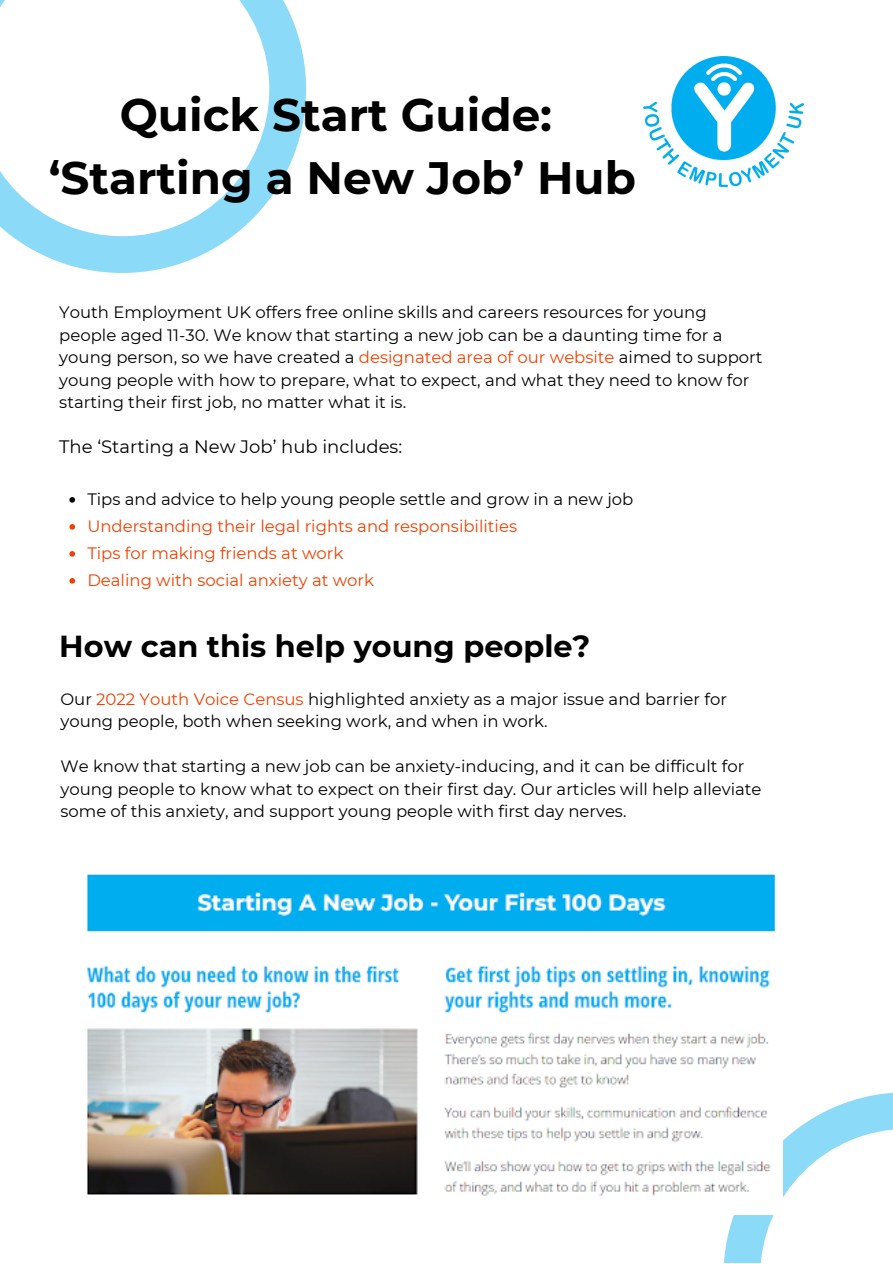
<style>
.page{position:relative;width:893px;height:1264px;background:#fff}
.page>*{position:absolute;margin:0;border:0;box-sizing:border-box;transform-origin:0 0}
.t1{font:700 45.3px "Montserrat";color:#000}
.t2{font:700 30.3px "Montserrat";color:#000}
.t3{font:18px "Montserrat";color:#000}
.t4{font:16.5px "Montserrat";color:#000}
.t5{font:16.5px "Montserrat";color:#ef4100}
.s1{color:#ef4100}
</style>
<div class="page">
<svg style="left:724px;top:1092px;width:168px;height:170px"></svg>
<img style="left:643px;top:56px;width:160px;height:131px">
<svg style="left:0;top:0;width:306px;height:273px"></svg>
<img style="left:87px;top:874px;width:695px;height:340px">
<svg style="left:69px;top:497px;width:6px;height:5px"></svg>
<svg style="left:69px;top:524px;width:6px;height:5px"></svg>
<svg style="left:69px;top:551px;width:6px;height:5px"></svg>
<svg style="left:69px;top:578px;width:6px;height:5px"></svg>
<p class="t1" style="left:120px;top:87px;width:434px">Quick Start Guide:</p>
<p class="t1" style="left:49px;top:150px;width:588px">‘Starting a New Job’ Hub</p>
<p class="t4" style="left:59px;top:302px;width:649px">Youth Employment UK offers free online skills and careers resources for young</p>
<p class="t4" style="left:59px;top:325px;width:664px">people aged 11-30. We know that starting a new job can be a daunting time for a</p>
<p class="t4" style="left:59px;top:347px;width:704px">young person, so we have created a <span class="s1">designated area of our website</span> aimed to support</p>
<p class="t4" style="left:59px;top:370px;width:691px">young people with how to prepare, what to expect, and what they need to know for</p>
<p class="t4" style="left:59px;top:392px;width:348px">starting their first job, no matter what it is.</p>
<p class="t3" style="left:59px;top:436px;width:344px">The ‘Starting a New Job’ hub includes:</p>
<p class="t4" style="left:87px;top:489px;width:547px">Tips and advice to help young people settle and grow in a new job</p>
<p class="t5" style="left:87px;top:516px;width:431px">Understanding their legal rights and responsibilities</p>
<p class="t5" style="left:87px;top:543px;width:257px">Tips for making friends at work</p>
<p class="t5" style="left:87px;top:570px;width:288px">Dealing with social anxiety at work</p>
<p class="t2" style="left:59px;top:627px;width:532px">How can this help young people?</p>
<p class="t4" style="left:60px;top:688px;width:668px">Our <span class="s1">2022 Youth Voice Census</span> highlighted anxiety as a major issue and barrier for</p>
<p class="t4" style="left:60px;top:711px;width:488px">young people, both when seeking work, and when in work.</p>
<p class="t4" style="left:60px;top:756px;width:685px">We know that starting a new job can be anxiety-inducing, and it can be difficult for</p>
<p class="t4" style="left:60px;top:778px;width:702px">young people to know what to expect on their first day. Our articles will help alleviate</p>
<p class="t4" style="left:60px;top:801px;width:567px">some of this anxiety, and support young people with first day nerves.</p>
</div>
